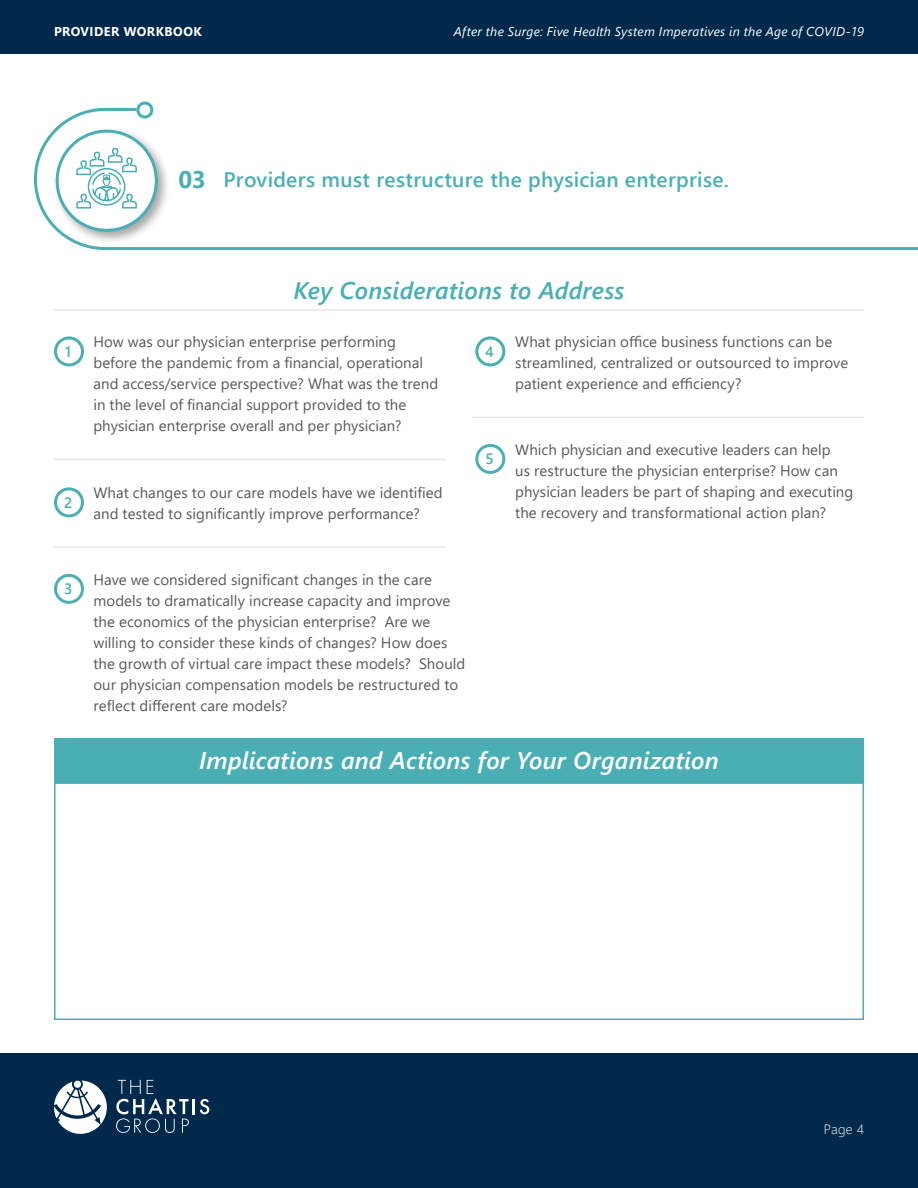
<style>
.page{position:relative;width:918px;height:1188px;background:#fff}
.page>*{position:absolute;margin:0;border:0;box-sizing:border-box;transform-origin:0 0}
.Chartis_-_Heading_2{font:italic 600 24px "Segoe UI";letter-spacing:.005em;color:#fff}
.Chartis_-_Heading_2-2{font:italic 600 24px "Segoe UI";letter-spacing:.005em;color:#4aafb4}
.Chartis_-_Body_Copy{font:700 24px "Segoe UI";color:#4aafb4}
.Chartis_-_Heading_1{font:600 21px "Segoe UI";letter-spacing:.015em;color:#4aafb4}
.Chartis_-_Body_Copy-2{font:15px/21px "Segoe UI";letter-spacing:.005em;color:#5b5857}
.Chartis_-_Body_Copy-3{font:600 15px "Segoe UI";color:#4aafb4}
.t1{font:300 13.5px "Segoe UI";color:#fff}
.t2{font:italic 12.75px "Segoe UI";letter-spacing:.02em;color:#fff}
.t3{font:700 12.75px "Segoe UI";letter-spacing:.035em;color:#fff}
</style>
<div class="page">
<div style="left:0;top:1053px;width:918px;height:135px;background:#00294c"></div>
<svg style="left:54px;top:1081px;width:53px;height:53px"></svg>
<svg style="left:116px;top:1080px;width:93px;height:53px"></svg>
<div style="left:0;top:0;width:918px;height:54px;background:#00294c"></div>
<div style="left:136px;top:102px;width:17px;height:17px;border:3px solid #4aafb4;border-radius:50%"></div>
<svg style="left:34px;top:106px;width:884px;height:145px"></svg>
<div style="left:52px;top:126px;width:119px;height:119px;background:#000;opacity:.35"></div>
<div style="left:57px;top:131px;width:99px;height:99px;background:#fff;border-radius:50%"></div>
<div style="left:56px;top:130px;width:102px;height:102px;border:3px solid #4aafb4;border-radius:50%"></div>
<svg style="left:76px;top:147px;width:61px;height:62px"></svg>
<div style="left:54px;top:738px;width:810px;height:44px;background:#4aafb4"></div>
<div style="left:54px;top:336px;width:30px;height:30px;border:3px solid #4aafb4;border-radius:50%"></div>
<div style="left:54px;top:487px;width:30px;height:30px;border:3px solid #4aafb4;border-radius:50%"></div>
<div style="left:54px;top:574px;width:30px;height:30px;border:3px solid #4aafb4;border-radius:50%"></div>
<div style="left:475px;top:336px;width:30px;height:30px;border:3px solid #4aafb4;border-radius:50%"></div>
<div style="left:475px;top:444px;width:30px;height:30px;border:3px solid #4aafb4;border-radius:50%"></div>
<div style="left:54px;top:782px;width:810px;height:238px;border:2px solid #4aafb4"></div>
<hr style="left:54px;top:459px;width:392px;height:1px;background:#e6e7e7">
<hr style="left:472px;top:417px;width:392px;height:1px;background:#e6e7e7">
<hr style="left:54px;top:546px;width:392px;height:2px;background:#e6e7e7">
<hr style="left:54px;top:309px;width:810px;height:2px;background:#e6e7e7">
<p class="t3" style="left:54px;top:20px;width:149px">PROVIDER WORKBOOK</p>
<p class="t2" style="left:454px;top:20px;width:412px">After the Surge: Five Health System Imperatives in the Age of COVID-19</p>
<p class="Chartis_-_Body_Copy" style="left:179px;top:157px;width:29px">03</p>
<p class="Chartis_-_Heading_1" style="left:224px;top:160px;width:507px">Providers must restructure the physician enterprise.</p>
<p class="Chartis_-_Body_Copy-3" style="left:65px;top:337px;width:8px">1</p>
<p class="Chartis_-_Body_Copy-3" style="left:64px;top:488px;width:10px">2</p>
<p class="Chartis_-_Body_Copy-3" style="left:64px;top:575px;width:10px">3</p>
<p class="Chartis_-_Heading_2-2" style="left:293px;top:268px;width:333px">Key Considerations to Address</p>
<p class="Chartis_-_Body_Copy-2" style="left:93px;top:330px;width:346px">How was our physician enterprise performing before the pandemic from a financial, operational and access/service perspective? What was the trend in the level of financial support provided to the physician enterprise overall and per physician?</p>
<p class="Chartis_-_Body_Copy-2" style="left:93px;top:481px;width:351px">What changes to our care models have we identified and tested to significantly improve performance?</p>
<p class="Chartis_-_Body_Copy-2" style="left:93px;top:568px;width:374px">Have we considered significant changes in the care models to dramatically increase capacity and improve the economics of the physician enterprise? Are we willing to consider these kinds of changes? How does the growth of virtual care impact these models? Should our physician compensation models be restructured to reflect different care models?</p>
<p class="Chartis_-_Body_Copy-3" style="left:485px;top:337px;width:10px">4</p>
<p class="Chartis_-_Body_Copy-3" style="left:485px;top:445px;width:10px">5</p>
<p class="Chartis_-_Body_Copy-2" style="left:515px;top:330px;width:334px">What physician office business functions can be streamlined, centralized or outsourced to improve patient experience and efficiency?</p>
<p class="Chartis_-_Body_Copy-2" style="left:515px;top:438px;width:340px">Which physician and executive leaders can help<br>us restructure the physician enterprise? How can physician leaders be part of shaping and executing the recovery and transformational action plan?</p>
<p class="Chartis_-_Heading_2" style="left:199px;top:738px;width:521px">Implications and Actions for Your Organization</p>
<p class="t1" style="left:824px;top:1116px;width:42px">Page 4</p>
</div>
